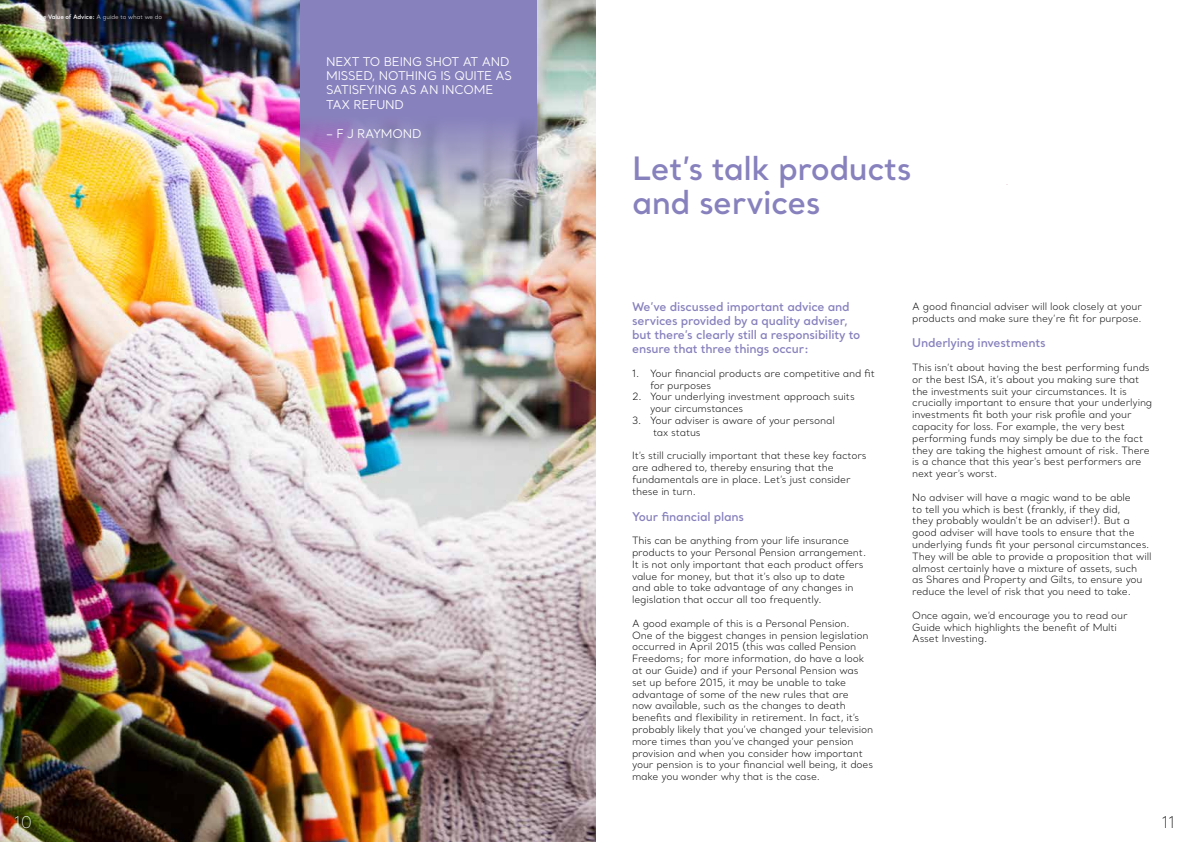
<style>
.page{position:relative;width:1191px;height:842px;background:#fff}
.page>*{position:absolute;margin:0;border:0;box-sizing:border-box;transform-origin:0 0}
.t1{font:600 32px/34px "Santral";letter-spacing:-.015em;color:#8781bd}
.t2{font:200 16px "Santral";color:#fff}
.t3{font:200 16px "Santral";color:#000}
.t4{font:600 12px/14px "Santral";letter-spacing:-.015em;color:#8781bd}
.t5{font:12px/14.4px "Santral";letter-spacing:-.015em;color:#fff}
.t6{font:300 10px/11.8px "Santral";letter-spacing:-.015em;color:#000}
.t7{font:600 6px "Santral";letter-spacing:-.015em;color:#fff}
.s1{font-weight:300}
</style>
<div class="page">
<img style="left:0;top:0;width:595px;height:842px">
<img style="left:300px;top:0;width:237px;height:212px">
<p class="t7" style="left:36px;top:13px;width:128px">The Value of Advice: <span class="s1">A guide to what we do</span></p>
<p class="t5" style="left:326px;top:54px;width:187px">NEXT TO BEING SHOT AT AND<br>MISSED, NOTHING IS QUITE AS<br>SATISFYING AS AN INCOME<br>TAX REFUND</p>
<p class="t5" style="left:326px;top:126px;width:97px">– F J RAYMOND</p>
<h1 class="t1" style="left:632px;top:151px;width:281px">Let’s talk products and services</h1>
<p class="t4" style="left:632px;top:300px;width:230px">We’ve discussed important advice and services provided by a quality adviser, but there’s clearly still a responsibility to ensure that three things occur:</p>
<p class="t6" style="left:650px;top:367px;width:226px;text-indent:-18px">1. Your financial products are competitive and fit for purposes</p>
<p class="t6" style="left:650px;top:391px;width:206px;text-indent:-18px">2. Your underlying investment approach suits your circumstances</p>
<p class="t6" style="left:653px;top:414px;width:183px;text-indent:-21px">3. Your adviser is aware of your personal tax status</p>
<p class="t6" style="left:632px;top:450px;width:236px">It’s still crucially important that these key factors are adhered to, thereby ensuring that the fundamentals are in place. Let’s just consider these in turn.</p>
<p class="t4" style="left:632px;top:509px;width:114px">Your financial plans</p>
<p class="t6" style="left:632px;top:535px;width:236px">This can be anything from your life insurance products to your Personal Pension arrangement.<br>It is not only important that each product offers value for money, but that it’s also up to date and able to take advantage of any changes in legislation that occur all too frequently.</p>
<p class="t6" style="left:632px;top:617px;width:242px">A good example of this is a Personal Pension.<br>One of the biggest changes in pension legislation occurred in April 2015 (this was called Pension Freedoms; for more information, do have a look at our Guide) and if your Personal Pension was set up before 2015, it may be unable to take advantage of some of the new rules that are<br>now available, such as the changes to death benefits and flexibility in retirement. In fact, it’s probably likely that you’ve changed your television more times than you’ve changed your pension provision and when you consider how important your pension is to your financial well being, it does make you wonder why that is the case.</p>
<p class="t6" style="left:912px;top:300px;width:231px">A good financial adviser will look closely at your products and make sure they’re fit for purpose.</p>
<p class="t4" style="left:912px;top:336px;width:135px">Underlying investments</p>
<p class="t6" style="left:912px;top:361px;width:241px">This isn’t about having the best performing funds or the best ISA, it’s about you making sure that the investments suit your circumstances. It is crucially important to ensure that your underlying investments fit both your risk profile and your capacity for loss. For example, the very best performing funds may simply be due to the fact they are taking the highest amount of risk. There is a chance that this year’s best performers are next year’s worst.</p>
<p class="t6" style="left:912px;top:491px;width:241px">No adviser will have a magic wand to be able<br>to tell you which is best (frankly, if they did,<br>they probably wouldn’t be an adviser!). But a good adviser will have tools to ensure that the underlying funds fit your personal circumstances.<br>They will be able to provide a proposition that will almost certainly have a mixture of assets, such<br>as Shares and Property and Gilts, to ensure you reduce the level of risk that you need to take.</p>
<p class="t6" style="left:912px;top:609px;width:217px">Once again, we’d encourage you to read our<br>Guide which highlights the benefit of Multi<br>Asset Investing.</p>
<h2 class="t2" style="left:14px;top:812px;width:19px">10</h2>
<h2 class="t3" style="left:1161px;top:812px;width:14px">11</h2>
</div>
